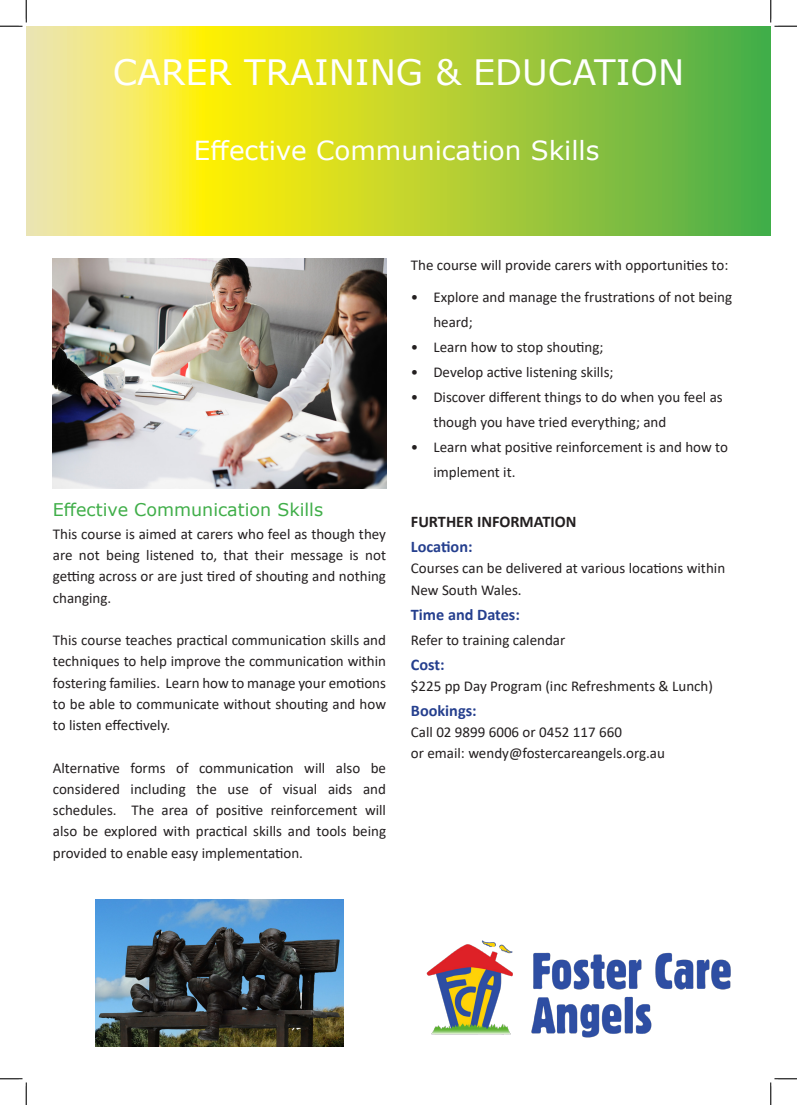
<style>
.page{position:relative;width:797px;height:1105px;background:#fff}
.page>*{position:absolute;margin:0;border:0;box-sizing:border-box;transform-origin:0 0}
.t1{font:35px "Verdana";color:#fff}
.t2{font:26.25px "Verdana";color:#fff}
.t3{font:17.5px "Verdana";color:#40ae49}
.t4{font:700 16.25px "Calibri";color:#253f8e}
.t5{font:700 16.25px "Calibri";color:#231f20}
.t6{font:15px/21.2px "Calibri";color:#231f20}
</style>
<div class="page">
<svg style="left:26px;top:26px;width:744px;height:209px;background:#bad33e"></svg>
<img style="left:426px;top:940px;width:305px;height:98px">
<img style="left:53px;top:258px;width:333px;height:231px">
<img style="left:95px;top:900px;width:249px;height:147px">
<svg style="left:0;top:0;width:27px;height:27px"></svg>
<svg style="left:0;top:1078px;width:27px;height:27px"></svg>
<svg style="left:770px;top:0;width:27px;height:27px"></svg>
<svg style="left:770px;top:1078px;width:27px;height:27px"></svg>
<p class="t1" style="left:113px;top:48px;width:573px">CARER TRAINING &amp; EDUCATION</p>
<p class="t2" style="left:194px;top:132px;width:407px">Effective Communication Skills</p>
<p class="t3" style="left:53px;top:498px;width:272px">Effective Communication Skills</p>
<p class="t6" style="left:53px;top:523px;width:335px;text-align:justify">This course is aimed at carers who feel as though they are not being listened to, that their message is not getting across or are just tired of shouting and nothing changing.</p>
<p class="t6" style="left:53px;top:629px;width:335px;text-align:justify">This course teaches practical communication skills and techniques to help improve the communication within fostering families. Learn how to manage your emotions to be able to communicate without shouting and how to listen effectively.</p>
<p class="t6" style="left:53px;top:757px;width:335px;text-align:justify">Alternative forms of communication will also be considered including the use of visual aids and schedules. The area of positive reinforcement will also be explored with practical skills and tools being provided to enable easy implementation.</p>
<p class="t6" style="left:411px;top:254px;width:319px">The course will provide carers with opportunities to:</p>
<p class="t6" style="left:433px;top:284px;width:300px;line-height:25px;text-indent:-22px">• Explore and manage the frustrations of not being heard;</p>
<p class="t6" style="left:411px;top:336px;width:194px">• Learn how to stop shouting;</p>
<p class="t6" style="left:411px;top:361px;width:204px">• Develop active listening skills;</p>
<p class="t6" style="left:433px;top:384px;width:291px;line-height:25px;text-indent:-22px">• Discover different things to do when you feel as though you have tried everything; and</p>
<p class="t6" style="left:433px;top:434px;width:296px;line-height:25px;text-indent:-22px">• Learn what positive reinforcement is and how to implement it.</p>
<p class="t5" style="left:411px;top:510px;width:167px">FURTHER INFORMATION</p>
<p class="t4" style="left:411px;top:535px;width:63px">Location:</p>
<p class="t6" style="left:411px;top:557px;width:316px">Courses can be delivered at various locations within<br>New South Wales.</p>
<p class="t4" style="left:411px;top:603px;width:110px">Time and Dates:</p>
<p class="t6" style="left:411px;top:629px;width:156px">Refer to training calendar</p>
<p class="t4" style="left:411px;top:653px;width:35px">Cost:</p>
<p class="t6" style="left:411px;top:675px;width:303px">$225 pp Day Program (inc Refreshments &amp; Lunch)</p>
<p class="t4" style="left:411px;top:699px;width:67px">Bookings:</p>
<p class="t6" style="left:411px;top:721px;width:213px">Call 02 9899 6006 or 0452 117 660</p>
<p class="t6" style="left:411px;top:742px;width:255px">or email: wendy@fostercareangels.org.au</p>
</div>
